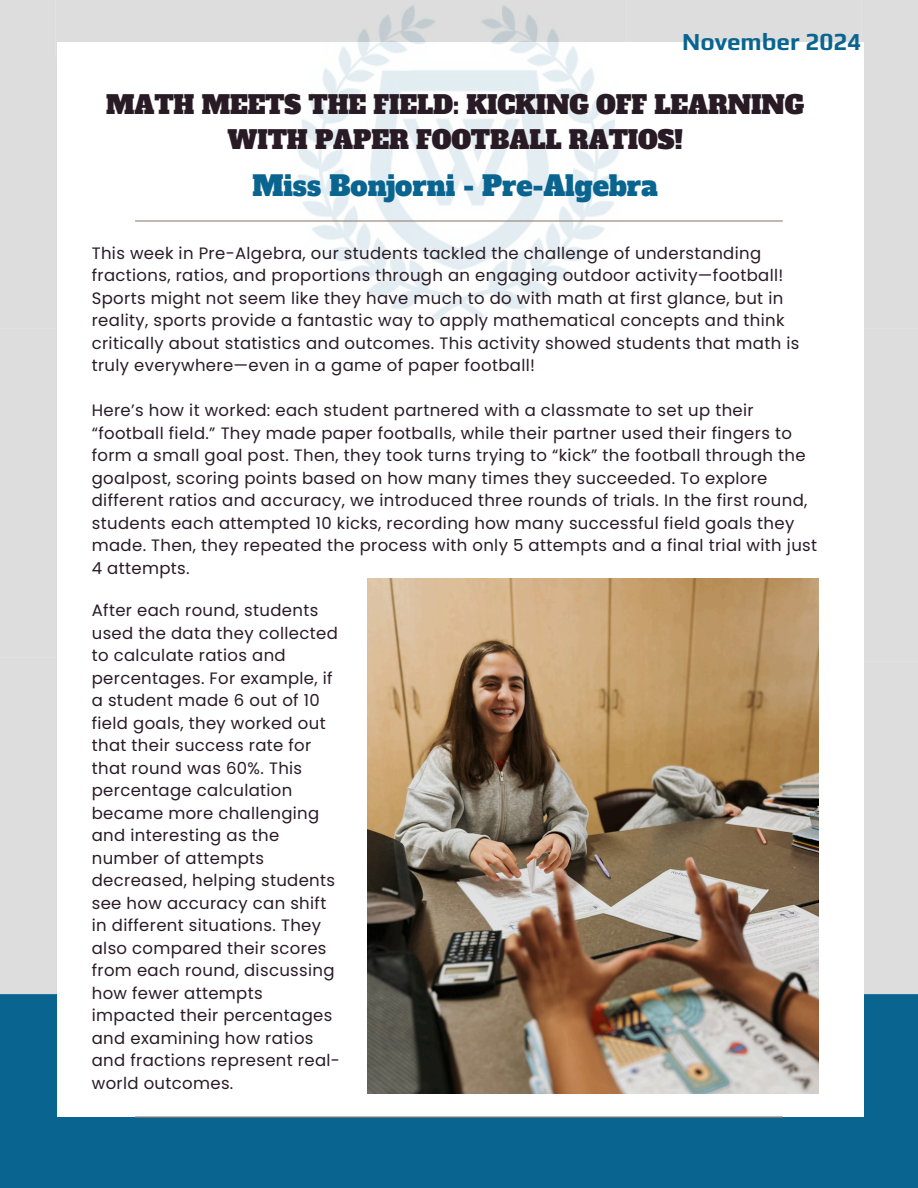
<style>
.page{position:relative;width:918px;height:1188px;background:#fff}
.page>*{position:absolute;margin:0;border:0;box-sizing:border-box;transform-origin:0 0}
.t1{font:27.3px "Alfa Slab One";color:#096590}
.t2{font:24.9px/34px "Alfa Slab One";letter-spacing:-.005em;color:#291b25;text-align:center}
.t3{font:700 24.3px "Play";color:#096590}
.t4{font:16.5px/22.5px "Poppins";letter-spacing:.02em;color:#291b25}
</style>
<div class="page">
<div style="left:0;top:994px;width:918px;height:194px;background:#096590"></div>
<div style="left:57px;top:43px;width:806px;height:1074px;background:#fff"></div>
<hr style="left:135px;top:1116px;width:648px;height:2px;background:#968174">
<div style="left:0;top:0;width:56px;height:995px;background:#ddd"></div>
<div style="left:863px;top:329px;width:55px;height:666px;background:#ddd"></div>
<img style="left:291px;top:0;width:335px;height:321px">
<hr style="left:135px;top:220px;width:648px;height:2px;background:#968174">
<img style="left:368px;top:579px;width:451px;height:515px">
<h3 class="t3" style="left:682px;top:27px;width:181px">November 2024</h3>
<p class="t2" style="left:106px;top:89px;width:700px">MATH MEETS THE FIELD: KICKING OFF LEARNING<br>WITH PAPER FOOTBALL RATIOS!</p>
<p class="t1" style="left:252px;top:168px;width:407px">Miss Bonjorni - Pre-Algebra</p>
<p class="t4" style="left:92px;top:242px;width:709px">This week in Pre-Algebra, our students tackled the challenge of understanding fractions, ratios, and proportions through an engaging outdoor activity—football!<br>Sports might not seem like they have much to do with math at first glance, but in reality, sports provide a fantastic way to apply mathematical concepts and think critically about statistics and outcomes. This activity showed students that math is truly everywhere—even in a game of paper football!</p>
<p class="t4" style="left:92px;top:399px;width:727px">Here’s how it worked: each student partnered with a classmate to set up their “football field.” They made paper footballs, while their partner used their fingers to form a small goal post. Then, they took turns trying to “kick” the football through the goalpost, scoring points based on how many times they succeeded. To explore different ratios and accuracy, we introduced three rounds of trials. In the first round, students each attempted 10 kicks, recording how many successful field goals they made. Then, they repeated the process with only 5 attempts and a final trial with just 4 attempts.</p>
<p class="t4" style="left:92px;top:599px;width:250px">After each round, students used the data they collected to calculate ratios and percentages. For example, if a student made 6 out of 10 field goals, they worked out that their success rate for that round was 60%. This percentage calculation became more challenging and interesting as the number of attempts decreased, helping students see how accuracy can shift in different situations. They also compared their scores from each round, discussing how fewer attempts impacted their percentages and examining how ratios and fractions represent real&shy;world outcomes.</p>
</div>
